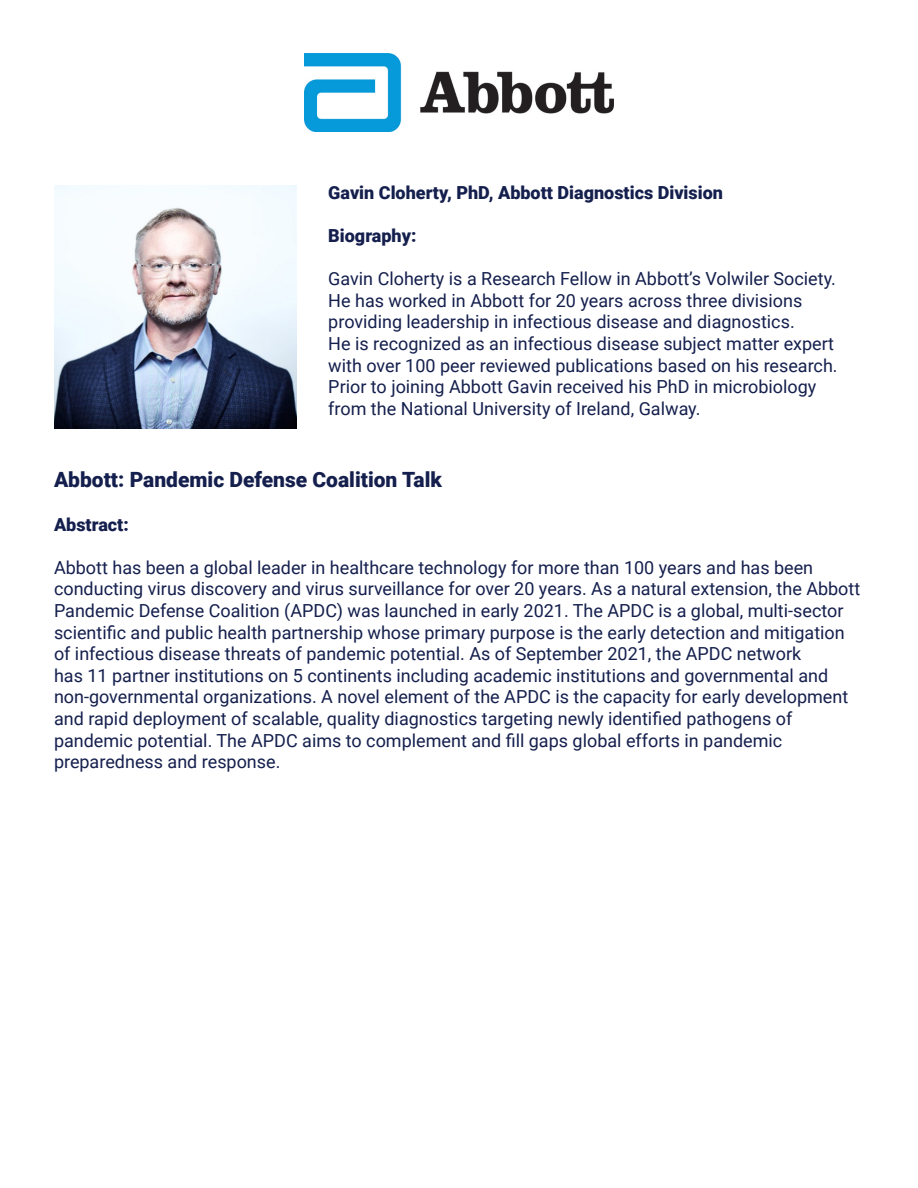
<style>
.page{position:relative;width:918px;height:1188px;background:#fff}
.page>*{position:absolute;margin:0;border:0;box-sizing:border-box;transform-origin:0 0}
.t1{font:900 21px "Roboto";color:#141f4d}
.t2{font:18px/21.6px "Roboto";color:#141f4d}
.t3{font:900 18px "Roboto";color:#141f4d}
</style>
<div class="page">
<img style="left:54px;top:185px;width:243px;height:243px">
<img style="left:305px;top:54px;width:308px;height:77px">
<p class="t3" style="left:328px;top:180px;width:396px">Gavin Cloherty, PhD, Abbott Diagnostics Division</p>
<p class="t3" style="left:328px;top:223px;width:90px">Biography:</p>
<p class="t2" style="left:328px;top:267px;width:511px">Gavin Cloherty is a Research Fellow in Abbott’s Volwiler Society.<br>He has worked in Abbott for 20 years across three divisions providing leadership in infectious disease and diagnostics.<br>He is recognized as an infectious disease subject matter expert with over 100 peer reviewed publications based on his research.<br>Prior to joining Abbott Gavin received his PhD in microbiology from the National University of Ireland, Galway.</p>
<p class="t1" style="left:54px;top:465px;width:389px">Abbott: Pandemic Defense Coalition Talk</p>
<p class="t3" style="left:54px;top:512px;width:76px">Abstract:</p>
<p class="t2" style="left:54px;top:556px;width:808px">Abbott has been a global leader in healthcare technology for more than 100 years and has been conducting virus discovery and virus surveillance for over 20 years. As a natural extension, the Abbott Pandemic Defense Coalition (APDC) was launched in early 2021. The APDC is a global, multi-sector scientific and public health partnership whose primary purpose is the early detection and mitigation of infectious disease threats of pandemic potential. As of September 2021, the APDC network<br>has 11 partner institutions on 5 continents including academic institutions and governmental and non-governmental organizations. A novel element of the APDC is the capacity for early development and rapid deployment of scalable, quality diagnostics targeting newly identified pathogens of pandemic potential. The APDC aims to complement and fill gaps global efforts in pandemic preparedness and response.</p>
</div>
